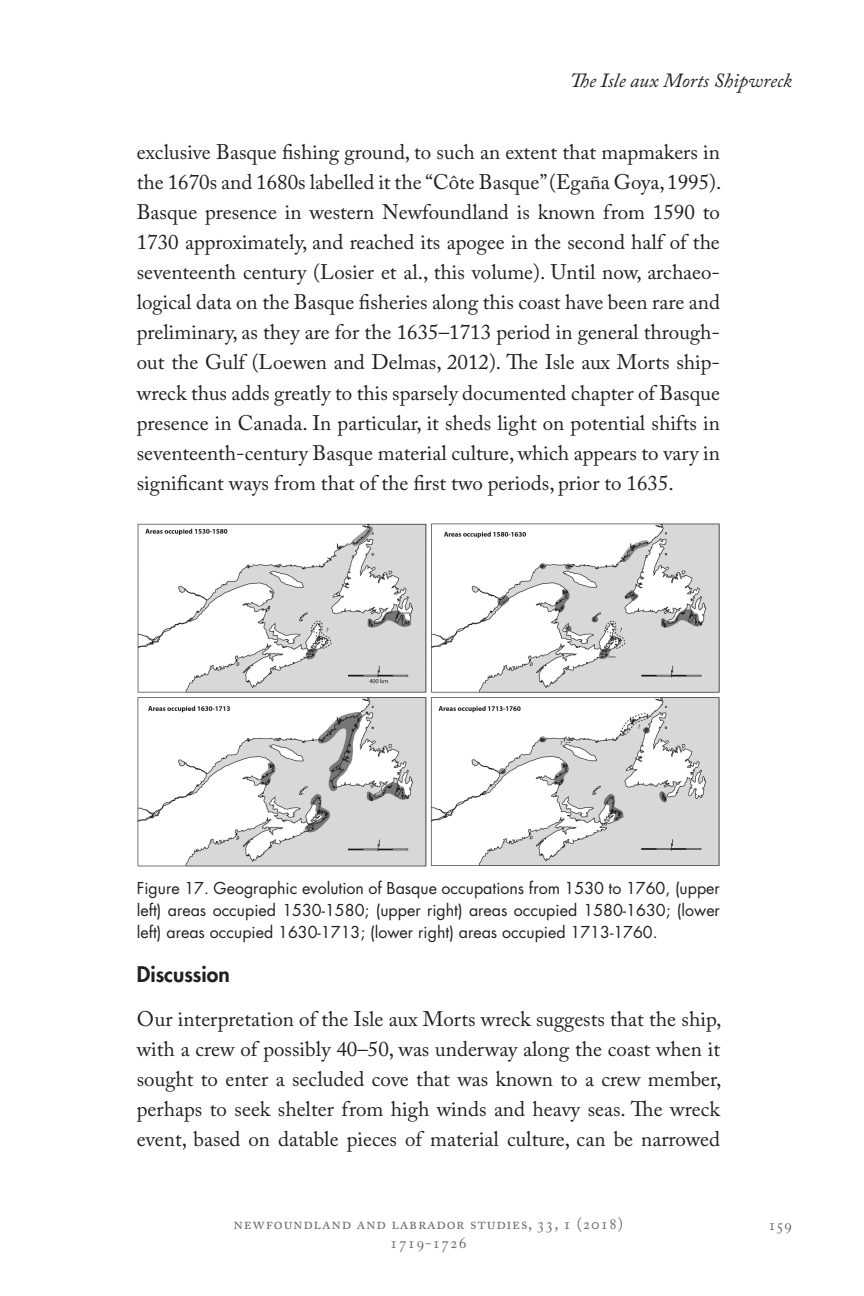
<style>
.page{position:relative;width:864px;height:1296px;background:#fff}
.page>*{position:absolute;margin:0;border:0;box-sizing:border-box;transform-origin:0 0}
.t1{font:21px/30px "Adobe Caslon Pro";color:#231f20;text-align:justify}
.t2{font:800 21px "Futura";color:#231f20}
.t3{font:italic 20px "Adobe Caslon Pro";color:#231f20}
.t4{font:16px/22px "Futura";color:#231f20;text-align:justify}
.t5{font:16px/19.2px "Adobe Caslon Pro";letter-spacing:.05em;color:#6c6d70;text-align:center}
</style>
<div class="page">
<img style="left:137px;top:523px;width:583px;height:344px">
<p class="t3" style="left:570px;top:68px;width:224px">The Isle aux Morts Shipwreck</p>
<p class="t1" style="left:137px;top:137px;width:586px">exclusive Basque fishing ground, to such an extent that mapmakers in the 1670s and 1680s labelled it the “Côte Basque” (Egaña Goya, 1995).<br>Basque presence in western Newfoundland is known from 1590 to 1730 approximately, and reached its apogee in the second half of the seventeenth century (Losier et al., this volume). Until now, archaeo&shy;logical data on the Basque fisheries along this coast have been rare and preliminary, as they are for the 1635–1713 period in general through&shy;out the Gulf (Loewen and Delmas, 2012). The Isle aux Morts ship&shy;wreck thus adds greatly to this sparsely documented chapter of Basque presence in Canada. In particular, it sheds light on potential shifts in seventeenth-century Basque material culture, which appears to vary in significant ways from that of the first two periods, prior to 1635.</p>
<p class="t4" style="left:137px;top:877px;width:585px">Figure 17. Geographic evolution of Basque occupations from 1530 to 1760, (upper left) areas occupied 1530-1580; (upper right) areas occupied 1580-1630; (lower left) areas occupied 1630-1713; (lower right) areas occupied 1713-1760.</p>
<p class="t2" style="left:137px;top:960px;width:94px">Discussion</p>
<p class="t1" style="left:137px;top:1003px;width:586px">Our interpretation of the Isle aux Morts wreck suggests that the ship, with a crew of possibly 40–50, was underway along the coast when it sought to enter a secluded cove that was known to a crew member, perhaps to seek shelter from high winds and heavy seas. The wreck event, based on datable pieces of material culture, can be narrowed</p>
<p class="t5" style="left:234px;top:1214px;width:391px">newfoundland and labrador studies, 33, 1 (2018)<br>1719-1726</p>
<p class="t5" style="left:768px;top:1215px;width:25px">159</p>
</div>
